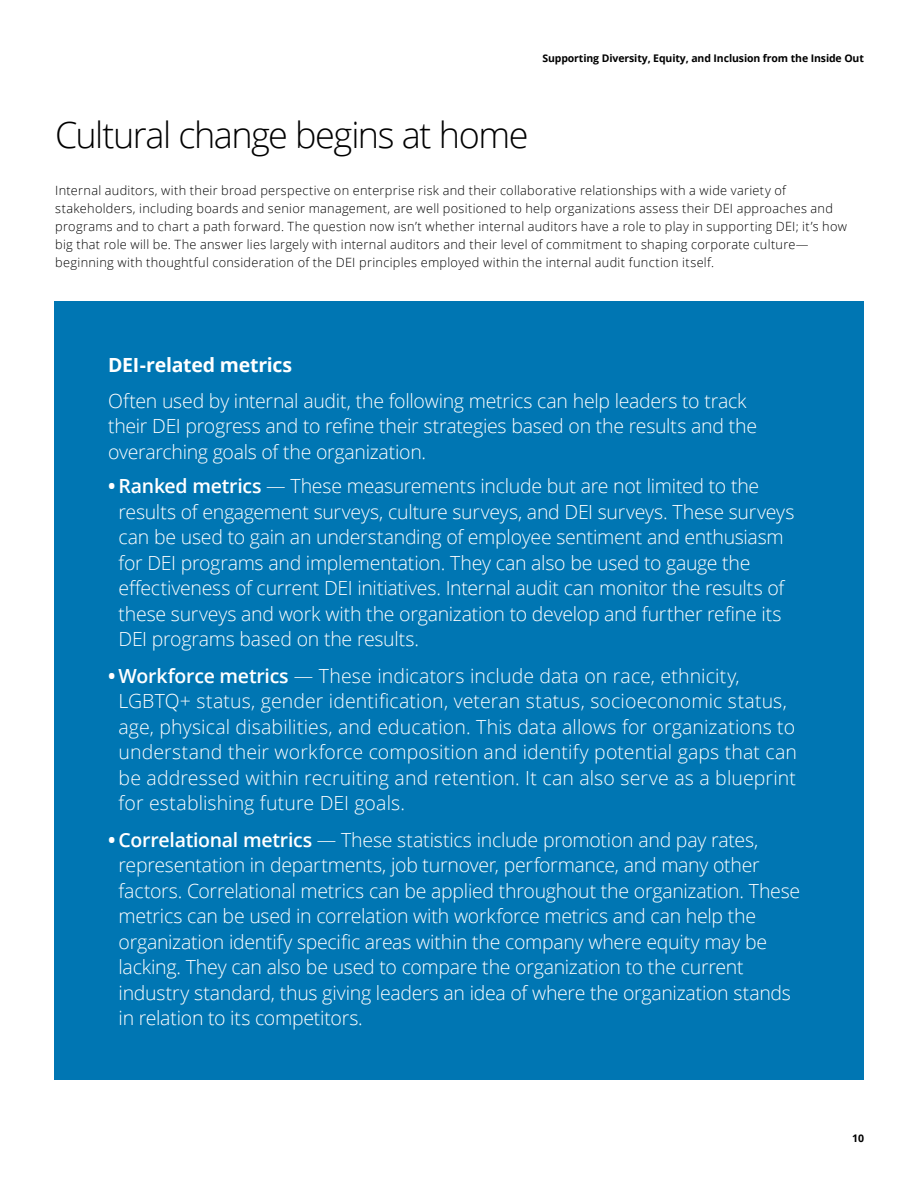
<style>
.page{position:relative;width:918px;height:1188px;background:#fff}
.page>*{position:absolute;margin:0;border:0;box-sizing:border-box;transform-origin:0 0}
.t1{font:300 36px "Open Sans";letter-spacing:-.04em;color:#000}
.t2{font:300 19.5px/25.5px "Open Sans";letter-spacing:-.01em;color:#fff}
.t3{font:700 19.5px "Open Sans";letter-spacing:-.015em;color:#fff}
.t4{font:300 12.75px/18px "Open Sans";letter-spacing:.025em;color:#000}
.t5{font:700 10.5px "Open Sans";letter-spacing:-.01em;color:#000}
.s1{font-weight:700}
.s2{font-weight:600}
</style>
<div class="page">
<div style="left:54px;top:302px;width:810px;height:778px;background:#0076b3"></div>
<p class="t5" style="left:542px;top:51px;width:323px">Supporting Diversity, Equity, and Inclusion from the Inside Out</p>
<h1 class="t1" style="left:55px;top:110px;width:475px">Cultural change begins at home</h1>
<p class="t4" style="left:55px;top:181px;width:793px">Internal auditors, with their broad perspective on enterprise risk and their collaborative relationships with a wide variety of stakeholders, including boards and senior management, are well positioned to help organizations assess their DEI approaches and programs and to chart a path forward. The question now isn’t whether internal auditors have a role to play in supporting DEI; it’s how big that role will be. The answer lies largely with internal auditors and their level of commitment to shaping corporate culture— beginning with thoughtful consideration of the DEI principles employed within the internal audit function itself.</p>
<p class="t3" style="left:108px;top:351px;width:186px">DEI-related metrics</p>
<p class="t2" style="left:108px;top:388px;width:651px">Often used by internal audit, the following metrics can help leaders to track their DEI progress and to refine their strategies based on the results and the overarching goals of the organization.</p>
<p class="t2" style="left:119px;top:473px;width:677px;text-indent:-11px"><span class="s1">•</span> <span class="s2">Ranked metrics</span> — These measurements include but are not limited to the results of engagement surveys, culture surveys, and DEI surveys. These surveys can be used to gain an understanding of employee sentiment and enthusiasm for DEI programs and implementation. They can also be used to gauge the effectiveness of current DEI initiatives. Internal audit can monitor the results of these surveys and work with the organization to develop and further refine its DEI programs based on the results.</p>
<p class="t2" style="left:119px;top:662px;width:680px;text-indent:-11px"><span class="s1">•</span> <span class="s2">Workforce metrics</span> — These indicators include data on race, ethnicity, LGBTQ+ status, gender identification, veteran status, socioeconomic status, age, physical disabilities, and education. This data allows for organizations to understand their workforce composition and identify potential gaps that can be addressed within recruiting and retention. It can also serve as a blueprint for establishing future DEI goals.</p>
<p class="t2" style="left:119px;top:826px;width:683px;text-indent:-11px"><span class="s1">•</span> <span class="s2">Correlational metrics</span> — These statistics include promotion and pay rates, representation in departments, job turnover, performance, and many other factors. Correlational metrics can be applied throughout the organization. These metrics can be used in correlation with workforce metrics and can help the organization identify specific areas within the company where equity may be lacking. They can also be used to compare the organization to the current industry standard, thus giving leaders an idea of where the organization stands in relation to its competitors.</p>
<p class="t5" style="left:852px;top:1131px;width:13px">10</p>
</div>
